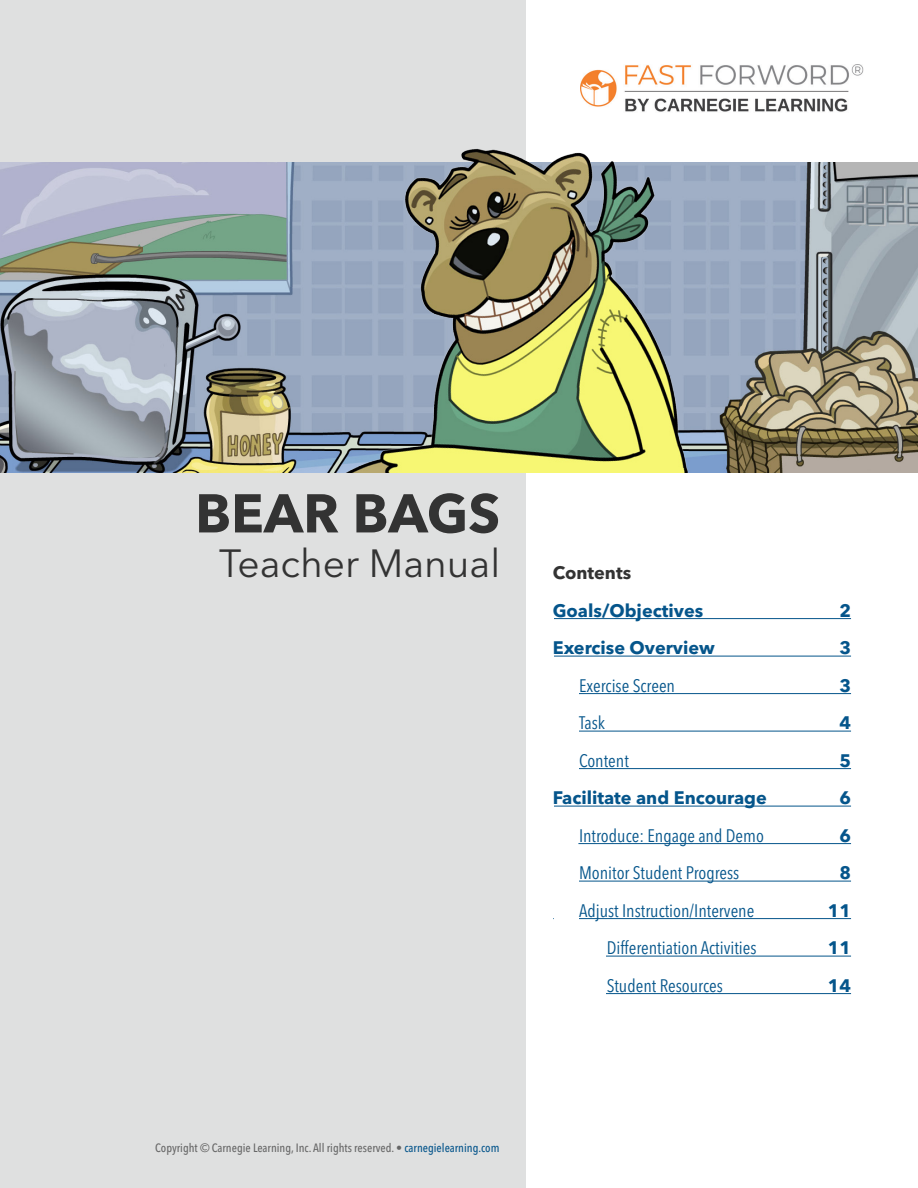
<style>
.page{position:relative;width:918px;height:1188px;background:#fff}
.page>*{position:absolute;margin:0;border:0;box-sizing:border-box;transform-origin:0 0}
.Titles_-_Align_Right{font:700 54px "Avenir Next LT Pro";color:#333}
.Titles_-_Align_Right-2{font:39px "Avenir Next LT Pro";color:#333}
.t1{font:condensed 18px "Avenir Next LT Pro";color:#05558b}
.Titles_-_Align_Right-3{font:700 18px/37.5px "Avenir Next LT Pro";color:#05558b}
.Titles_-_Align_Right-4{font:700 18px "Avenir Next LT Pro";color:#333}
.t2{font:500 condensed 12px "Avenir Next LT Pro";color:#666}
.s1{font-weight:400;font-stretch:normal}
.s2{color:#05558b}
</style>
<div class="page">
<div style="left:0;top:0;width:526px;height:1188px;background:#dfe0e0"></div>
<img style="left:0;top:162px;width:918px;height:310px">
<hr style="left:547px;top:618px;width:304px;height:1px;background:#05558b">
<hr style="left:547px;top:656px;width:304px;height:1px;background:#05558b">
<hr style="left:578px;top:693px;width:273px;height:1px;background:#05558b">
<hr style="left:578px;top:731px;width:273px;height:1px;background:#05558b">
<hr style="left:578px;top:768px;width:273px;height:1px;background:#05558b">
<hr style="left:551px;top:806px;width:300px;height:1px;background:#05558b">
<hr style="left:578px;top:843px;width:273px;height:1px;background:#05558b">
<hr style="left:565px;top:881px;width:286px;height:1px;background:#05558b">
<hr style="left:553px;top:918px;width:298px;height:1px;background:#05558b">
<hr style="left:598px;top:956px;width:253px;height:1px;background:#05558b">
<hr style="left:603px;top:993px;width:248px;height:1px;background:#05558b">
<img style="left:316px;top:148px;width:372px;height:324px">
<div style="left:543px;top:943px;width:63px;height:67px;background:#fff"></div>
<div style="left:554px;top:867px;width:24px;height:93px;background:#fff"></div>
<div style="left:529px;top:601px;width:25px;height:253px;background:#fff"></div>
<img style="left:580px;top:64px;width:284px;height:48px">
<p class="Titles_-_Align_Right" style="left:195px;top:480px;width:307px">BEAR BAGS</p>
<p class="Titles_-_Align_Right-2" style="left:219px;top:541px;width:283px">Teacher Manual</p>
<p class="Titles_-_Align_Right-4" style="left:553px;top:562px;width:80px">Contents</p>
<p class="Titles_-_Align_Right-3" style="left:553px;top:591px;width:152px">Goals/Objectives</p>
<p class="Titles_-_Align_Right-3" style="left:553px;top:629px;width:164px">Exercise Overview</p>
<p class="t1" style="left:579px;top:674px;width:98px">Exercise Screen</p>
<p class="t1" style="left:579px;top:712px;width:28px">Task</p>
<p class="t1" style="left:579px;top:749px;width:51px">Content</p>
<p class="Titles_-_Align_Right-3" style="left:553px;top:779px;width:216px">Facilitate and Encourage</p>
<p class="t1" style="left:579px;top:824px;width:186px">Introduce: Engage and Demo</p>
<p class="t1" style="left:579px;top:862px;width:162px">Monitor Student Progress</p>
<p class="t1" style="left:579px;top:899px;width:177px">Adjust Instruction/Intervene</p>
<p class="t1" style="left:607px;top:937px;width:151px">Differentiation Activities</p>
<p class="t1" style="left:607px;top:974px;width:118px">Student Resources</p>
<p class="t2" style="left:155px;top:1141px;width:346px">Copyright <span class="s1">©</span> Carnegie Learning, Inc. All rights reserved. • <span class="s2">carnegielearning.com</span></p>
<p class="Titles_-_Align_Right-3" style="left:839px;top:592px;width:13px">2</p>
<p class="Titles_-_Align_Right-3" style="left:839px;top:629px;width:13px">3</p>
<p class="Titles_-_Align_Right-3" style="left:839px;top:667px;width:13px">3</p>
<p class="Titles_-_Align_Right-3" style="left:839px;top:704px;width:13px">4</p>
<p class="Titles_-_Align_Right-3" style="left:839px;top:742px;width:13px">5</p>
<p class="Titles_-_Align_Right-3" style="left:839px;top:779px;width:13px">6<br>6</p>
<p class="Titles_-_Align_Right-3" style="left:839px;top:854px;width:13px">8</p>
<p class="Titles_-_Align_Right-3" style="left:828px;top:892px;width:25px">11</p>
<p class="Titles_-_Align_Right-3" style="left:828px;top:929px;width:25px">11</p>
<p class="Titles_-_Align_Right-3" style="left:828px;top:967px;width:25px">14</p>
</div>
